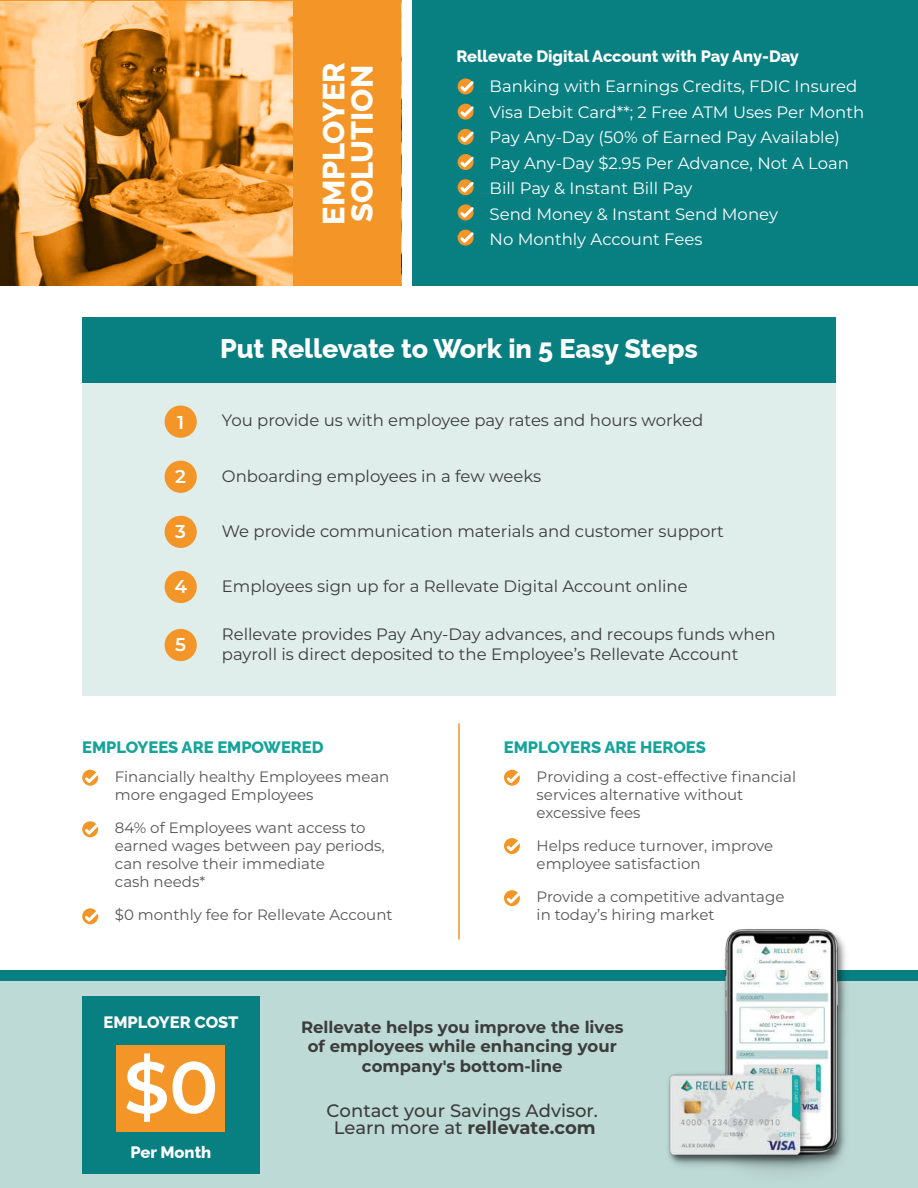
<style>
.page{position:relative;width:918px;height:1188px;background:#fff}
.page>*{position:absolute;margin:0;border:0;box-sizing:border-box;transform-origin:0 0}
.t1{font:600 72.75px "Montserrat";color:#fff}
.t2{font:800 30.6px/28.5px "Raleway";color:#fff}
.t3{font:800 26.85px "Raleway";letter-spacing:-.005em;color:#fff}
.t4{font:600 18.6px "Montserrat";color:#fff}
.t5{font:500 18px/17.1px "Montserrat";color:#3c3c3b;text-align:center}
.t6{font:16.5px/19.8px "Montserrat";color:#3c3c3b}
.t7{font:16.5px/25.5px "Montserrat";color:#fff}
.t8{font:700 16.5px/19.8px "Montserrat";color:#3c3c3b;text-align:center}
.t9{font:800 16.5px "Raleway";color:#fff}
.t10{font:800 16.5px "Raleway";color:#15a39a}
.t11{font:15px/18px "Montserrat";color:#575656}
.s1{font-weight:700}
</style>
<div class="page">
<div style="left:82px;top:382px;width:754px;height:314px;background:#dfedeb"></div>
<svg style="left:0;top:0;width:401px;height:286px;background:#dc9643"></svg>
<div style="left:412px;top:0;width:506px;height:286px;background:#087f81"></div>
<div style="left:82px;top:317px;width:754px;height:65px;background:#087f81"></div>
<div style="left:165px;top:406px;width:32px;height:32px;background:#f49627;border-radius:50%"></div>
<div style="left:165px;top:461px;width:32px;height:32px;background:#f49627;border-radius:50%"></div>
<div style="left:165px;top:516px;width:32px;height:32px;background:#f49627;border-radius:50%"></div>
<div style="left:165px;top:571px;width:32px;height:32px;background:#f49627;border-radius:50%"></div>
<div style="left:165px;top:629px;width:32px;height:32px;background:#f49627;border-radius:50%"></div>
<svg style="left:458px;top:78px;width:16px;height:16px"></svg>
<svg style="left:458px;top:104px;width:16px;height:16px"></svg>
<svg style="left:458px;top:129px;width:16px;height:16px"></svg>
<svg style="left:458px;top:154px;width:16px;height:16px"></svg>
<svg style="left:458px;top:179px;width:16px;height:16px"></svg>
<svg style="left:458px;top:204px;width:16px;height:16px"></svg>
<svg style="left:458px;top:230px;width:16px;height:16px"></svg>
<svg style="left:82px;top:770px;width:17px;height:16px"></svg>
<svg style="left:82px;top:821px;width:17px;height:16px"></svg>
<svg style="left:82px;top:908px;width:17px;height:16px"></svg>
<svg style="left:504px;top:770px;width:16px;height:16px"></svg>
<svg style="left:504px;top:838px;width:16px;height:16px"></svg>
<svg style="left:504px;top:890px;width:16px;height:16px"></svg>
<hr style="left:458px;top:723px;width:2px;height:217px;background:#f49627">
<div style="left:0;top:980px;width:918px;height:208px;background:#bddad7"></div>
<div style="left:0;top:970px;width:918px;height:10px;background:#087f81"></div>
<img style="left:627px;top:929px;width:233px;height:244px">
<div style="left:82px;top:996px;width:178px;height:177px;background:#087f81"></div>
<div style="left:117px;top:1045px;width:108px;height:87px;background:#f49627"></div>
<h2 class="t2" style="left:320px;top:225px;width:164px;rotate:-90deg">EMPLOYER<br>SOLUTION</h2>
<p class="t9" style="left:456px;top:43px;width:344px">Rellevate Digital Account with Pay Any-Day</p>
<p class="t7" style="left:490px;top:75px;width:376px">Banking with Earnings Credits, FDIC Insured Visa Debit Card**; 2 Free ATM Uses Per Month Pay Any-Day (50% of Earned Pay Available)<br>Pay Any-Day $2.95 Per Advance, Not A Loan Bill Pay &amp; Instant Bill Pay<br>Send Money &amp; Instant Send Money<br>No Monthly Account Fees</p>
<h3 class="t3" style="left:220px;top:327px;width:479px">Put Rellevate to Work in 5 Easy Steps</h3>
<p class="t4" style="left:177px;top:413px;width:9px">1</p>
<p class="t6" style="left:222px;top:411px;width:483px">You provide us with employee pay rates and hours worked</p>
<p class="t4" style="left:175px;top:468px;width:12px">2</p>
<p class="t6" style="left:222px;top:467px;width:321px">Onboarding employees in a few weeks</p>
<p class="t4" style="left:175px;top:523px;width:12px">3</p>
<p class="t6" style="left:222px;top:522px;width:504px">We provide communication materials and customer support</p>
<p class="t4" style="left:174px;top:578px;width:14px">4</p>
<p class="t6" style="left:222px;top:577px;width:467px">Employees sign up for a Rellevate Digital Account online</p>
<p class="t6" style="left:222px;top:625px;width:555px">Rellevate provides Pay Any-Day advances, and recoups funds when payroll is direct deposited to the Employee’s Rellevate Account</p>
<p class="t4" style="left:175px;top:636px;width:12px">5</p>
<p class="t10" style="left:82px;top:737px;width:243px">EMPLOYEES ARE EMPOWERED</p>
<p class="t11" style="left:115px;top:769px;width:276px">Financially healthy Employees mean more engaged Employees</p>
<p class="t11" style="left:115px;top:820px;width:271px">84% of Employees want access to earned wages between pay periods, can resolve their immediate<br>cash needs*</p>
<p class="t11" style="left:115px;top:907px;width:279px">$0 monthly fee for Rellevate Account</p>
<p class="t10" style="left:504px;top:737px;width:203px">EMPLOYERS ARE HEROES</p>
<p class="t11" style="left:537px;top:769px;width:261px">Providing a cost-effective financial services alternative without excessive fees</p>
<p class="t11" style="left:537px;top:838px;width:238px">Helps reduce turnover, improve employee satisfaction</p>
<p class="t11" style="left:537px;top:889px;width:249px">Provide a competitive advantage in today’s hiring market</p>
<p class="t9" style="left:104px;top:1013px;width:136px">EMPLOYER COST</p>
<h1 class="t1" style="left:124px;top:1053px;width:96px">$0</h1>
<p class="t9" style="left:131px;top:1139px;width:82px">Per Month</p>
<p class="t8" style="left:301px;top:1018px;width:324px">Rellevate helps you improve the lives of employees while enhancing your company's bottom-line</p>
<p class="t5" style="left:327px;top:1102px;width:273px">Contact your Savings Advisor.<br>Learn more at <span class="s1">rellevate.com</span></p>
</div>
